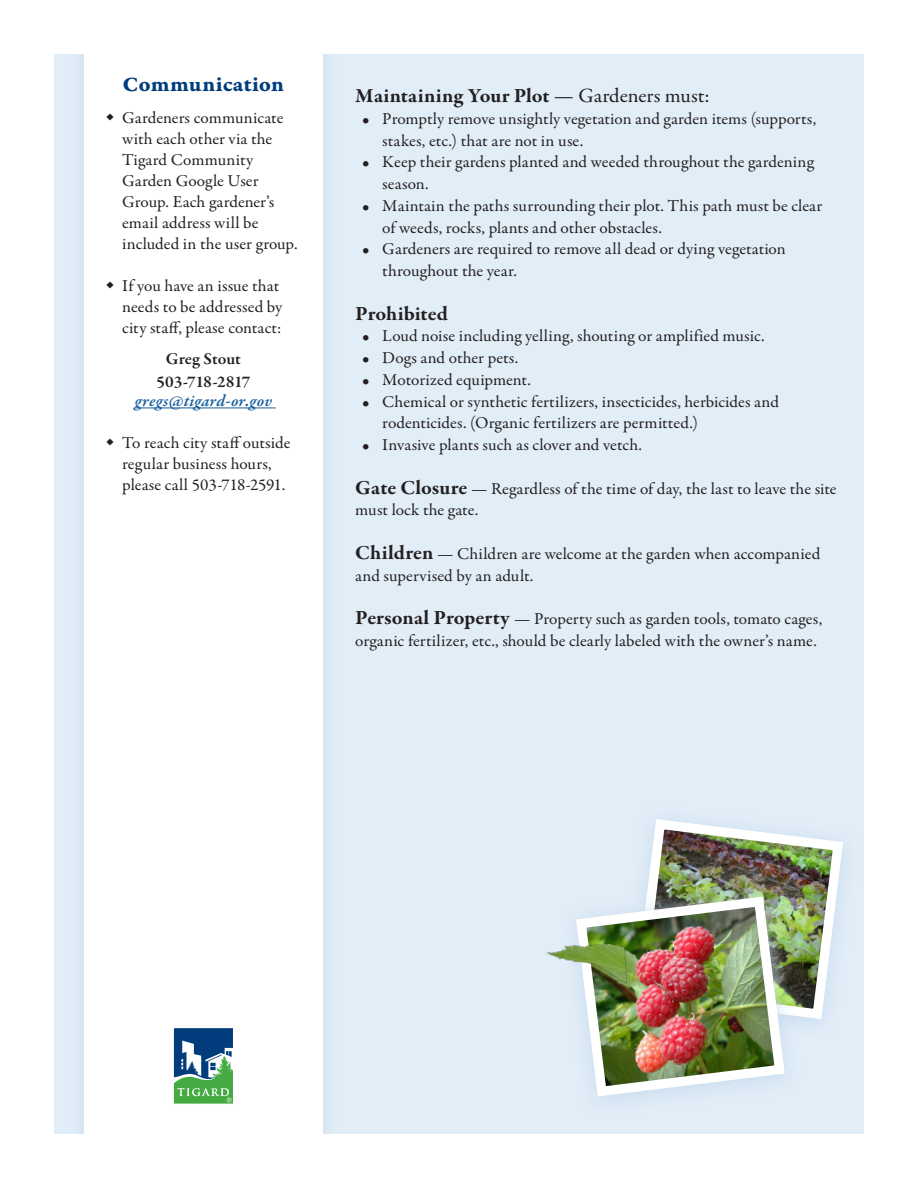
<style>
.page{position:relative;width:918px;height:1188px;background:#fff}
.page>*{position:absolute;margin:0;border:0;box-sizing:border-box;transform-origin:0 0}
.t1{font:21.9px "Garamond Premr Pro Bd Capt";letter-spacing:-.005em;color:#013d7d}
.t2{font:700 20.4px "Garamond Premr Pro";letter-spacing:.005em;color:#231f20}
.t3{font:16.8px/21px "Garamond Premr Pro";letter-spacing:.005em;color:#231f20}
.t4{font:600 16.8px/22.5px "Garamond Premr Pro";color:#231f20;text-align:center}
.t5{font:italic 600 16.8px "Garamond Premr Pro";letter-spacing:.01em;color:#175d9e}
.s1{font-weight:400}
.s2{font-weight:700;font-size:20.4px}
</style>
<div class="page">
<div style="left:54px;top:54px;width:810px;height:1080px;background:#e1edf7"></div>
<div style="left:69px;top:33px;width:269px;height:1118px;background:#dceaf5"></div>
<div style="left:84px;top:48px;width:239px;height:1088px;background:#fff"></div>
<hr style="left:135px;top:408px;width:141px;height:1px;background:#175d9e">
<div style="left:0;top:0;width:918px;height:54px;background:#fff"></div>
<div style="left:64px;top:1134px;width:824px;height:54px;background:#fff"></div>
<svg style="left:175px;top:1029px;width:57px;height:74px;background:#4e8c84"></svg>
<div style="left:173px;top:1027px;width:61px;height:78px;border:1px solid #fff"></div>
<svg style="left:655px;top:819px;width:188px;height:80px"></svg>
<img style="left:646px;top:827px;width:192px;height:197px">
<img style="left:586px;top:891px;width:204px;height:210px">
<img style="left:546px;top:917px;width:100px;height:105px">
<p class="t1" style="left:123px;top:71px;width:163px">Communication</p>
<p class="t3" style="left:122px;top:107px;width:177px">Gardeners communicate with each other via the<br>Tigard Community<br>Garden Google User<br>Group. Each gardener’s email address will be included in the user group.</p>
<p class="t3" style="left:122px;top:275px;width:162px">If you have an issue that needs to be addressed by city staff, please contact:</p>
<p class="t4" style="left:156px;top:348px;width:95px">Greg Stout<br>503-718-2817</p>
<p class="t5" style="left:135px;top:391px;width:139px">gregs@tigard-or.gov</p>
<p class="t3" style="left:122px;top:433px;width:170px">To reach city staff outside regular business hours, please call 503-718-2591.</p>
<p class="t2" style="left:355px;top:83px;width:356px">Maintaining Your Plot <span class="s1">— Gardeners must:</span></p>
<p class="t3" style="left:382px;top:108px;width:435px;line-height:21.8px;text-indent:-20px">• Promptly remove unsightly vegetation and garden items (supports, stakes, etc.) that are not in use.</p>
<p class="t3" style="left:382px;top:152px;width:433px;line-height:21.8px;text-indent:-20px">• Keep their gardens planted and weeded throughout the gardening season.</p>
<p class="t3" style="left:382px;top:195px;width:442px;line-height:21.8px;text-indent:-20px">• Maintain the paths surrounding their plot. This path must be clear of weeds, rocks, plants and other obstacles.</p>
<p class="t3" style="left:382px;top:239px;width:405px;line-height:21.8px;text-indent:-20px">• Gardeners are required to remove all dead or dying vegetation throughout the year.</p>
<p class="t2" style="left:355px;top:301px;width:94px">Prohibited</p>
<p class="t3" style="left:362px;top:326px;width:404px">• Loud noise including yelling, shouting or amplified music.</p>
<p class="t3" style="left:362px;top:348px;width:158px">• Dogs and other pets.</p>
<p class="t3" style="left:362px;top:370px;width:170px">• Motorized equipment.</p>
<p class="t3" style="left:382px;top:391px;width:398px;line-height:21.8px;text-indent:-20px">• Chemical or synthetic fertilizers, insecticides, herbicides and rodenticides. (Organic fertilizers are permitted.)</p>
<p class="t3" style="left:362px;top:435px;width:282px">• Invasive plants such as clover and vetch.</p>
<p class="t3" style="left:355px;top:478px;width:483px;line-height:21.8px"><span class="s2">Gate Closure</span> — Regardless of the time of day, the last to leave the site must lock the gate.</p>
<p class="t3" style="left:355px;top:543px;width:467px;line-height:21.8px"><span class="s2">Children</span> — Children are welcome at the garden when accompanied and supervised by an adult.</p>
<p class="t3" style="left:355px;top:608px;width:468px;line-height:21.8px"><span class="s2">Personal Property</span> — Property such as garden tools, tomato cages, organic fertilizer, etc., should be clearly labeled with the owner’s name.</p>
</div>
